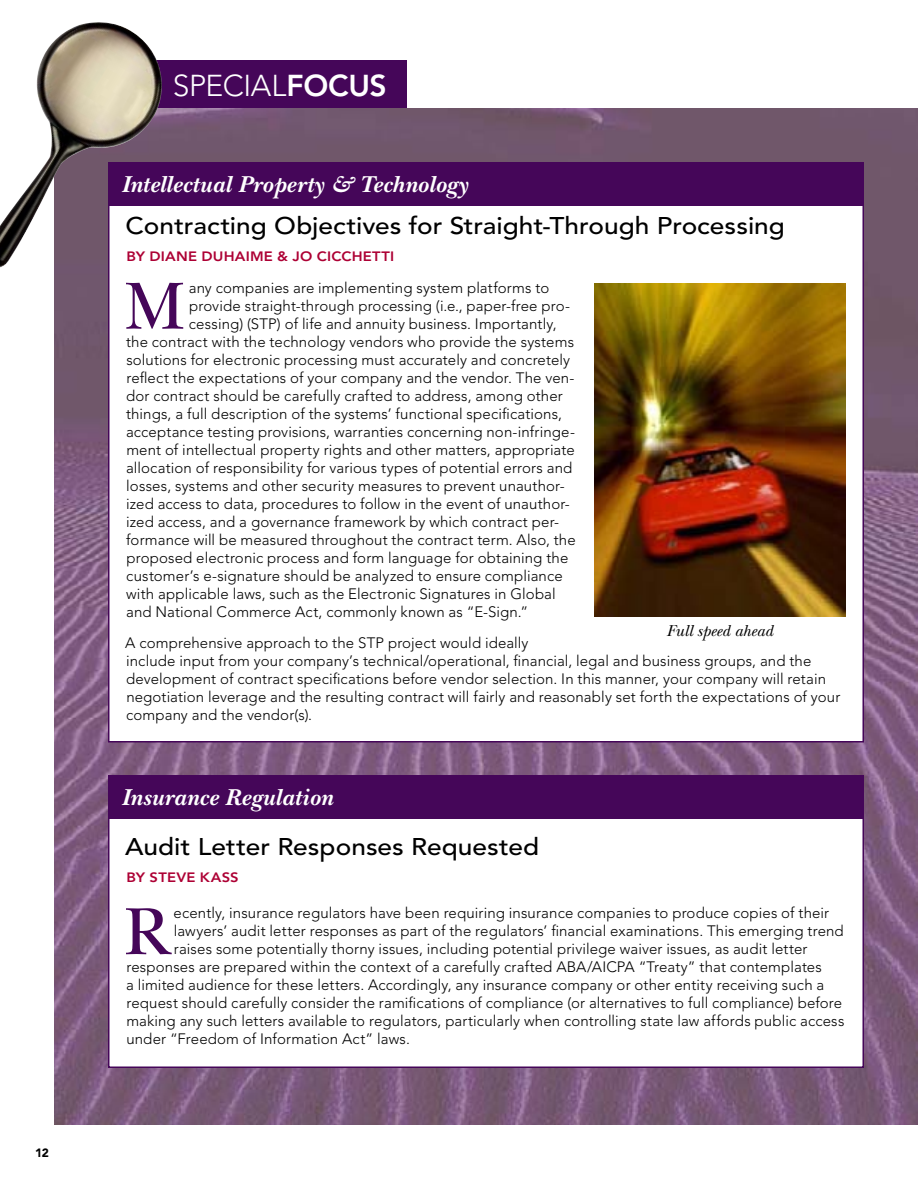
<style>
.page{position:relative;width:918px;height:1188px;background:#fff}
.page>*{position:absolute;margin:0;border:0;box-sizing:border-box;transform-origin:0 0}
.t1{font:69.6px "New Baskerville Std";color:#450659}
.t2{font:300 30px "Avenir LT Std";color:#fff}
.t3{font:800 30px "Avenir LT Std";letter-spacing:-.01em;color:#fff}
.t4{font:500 24px "Avenir LT Std";color:#000;scale:1.09 1}
.t5{font:italic 700 24px "New Baskerville Std";letter-spacing:.02em;color:#fff}
.t6{font:italic 16.5px "New Baskerville Std";letter-spacing:.005em;color:#000}
.t7{font:300 15px/18px "Avenir LT Std";letter-spacing:.01em;color:#000}
.t8{font:800 13.5px "Avenir LT Std";letter-spacing:.015em;color:#ad0034;scale:1.09 1}
.t9{font:900 12px "Avenir LT Std";color:#000}
</style>
<div class="page">
<div style="left:152px;top:60px;width:255px;height:50px;background:#450659"></div>
<img style="left:54px;top:108px;width:864px;height:1017px">
<div style="left:109px;top:163px;width:754px;height:579px;background:#fff"></div>
<div style="left:108px;top:162px;width:756px;height:44px;background:#450659"></div>
<div style="left:109px;top:776px;width:754px;height:291px;background:#fff"></div>
<img style="left:0;top:22px;width:169px;height:248px">
<div style="left:108px;top:776px;width:756px;height:43px;background:#450659"></div>
<img style="left:594px;top:284px;width:252px;height:332px">
<p class="t9" style="left:35px;top:1145px;width:15px">12</p>
<h2 class="t2" style="left:173px;top:69px;width:17px">special</h2>
<h2 class="t3" style="left:287px;top:68px;width:102px">FOCUS</h2>
<h3 class="t5" style="left:122px;top:170px;width:348px">Intellectual Property &amp; Technology</h3>
<h3 class="t4" style="left:126px;top:212px;width:606px">Contracting Objectives for Straight-Through Processing</h3>
<p class="t8" style="left:126px;top:248px;width:245px">BY DIANE DUHAIM E &amp; JO CI CCH ETTI</p>
<h1 class="t1" style="left:124px;top:266px;width:63px">M</h1>
<p class="t7" style="left:189px;top:279px;width:362px">any companies are implementing system platforms to</p>
<p class="t7" style="left:189px;top:297px;width:383px">provide straight-through processing (i.e., paper-free pro-</p>
<p class="t7" style="left:189px;top:315px;width:369px">cessing) (STP) of life and annuity business. Importantly,</p>
<p class="t7" style="left:126px;top:333px;width:450px">the contract with the technology vendors who provide the systems</p>
<p class="t7" style="left:126px;top:351px;width:445px">solutions for electronic processing must accurately and concretely</p>
<p class="t7" style="left:126px;top:369px;width:450px">reflect the expectations of your company and the vendor. The ven-</p>
<p class="t7" style="left:126px;top:387px;width:438px">dor contract should be carefully crafted to address, among other</p>
<p class="t7" style="left:126px;top:405px;width:438px">things, a full description of the systems’ functional specifications,</p>
<p class="t7" style="left:126px;top:423px;width:450px">acceptance testing provisions, warranties concerning non-infringe-</p>
<p class="t7" style="left:126px;top:441px;width:450px">ment of intellectual property rights and other matters, appropriate</p>
<p class="t7" style="left:126px;top:459px;width:448px">allocation of responsibility for various types of potential errors and</p>
<p class="t7" style="left:126px;top:477px;width:440px">losses, systems and other security measures to prevent unauthor-</p>
<p class="t7" style="left:126px;top:495px;width:445px">ized access to data, procedures to follow in the event of unauthor-</p>
<p class="t7" style="left:126px;top:513px;width:435px">ized access, and a governance framework by which contract per-</p>
<p class="t7" style="left:126px;top:531px;width:451px">formance will be measured throughout the contract term. Also, the</p>
<p class="t7" style="left:127px;top:549px;width:443px">proposed electronic process and form language for obtaining the</p>
<p class="t7" style="left:126px;top:567px;width:438px">customer’s e-signature should be analyzed to ensure compliance</p>
<p class="t7" style="left:126px;top:585px;width:431px">with applicable laws, such as the Electronic Signatures in Global</p>
<p class="t7" style="left:126px;top:603px;width:404px">and National Commerce Act, commonly known as “E-Sign.”</p>
<p class="t7" style="left:125px;top:634px;width:717px">A comprehensive approach to the STP project would ideally<br>include input from your company’s technical/operational, financial, legal and business groups, and the development of contract specifications before vendor selection. In this manner, your company will retain negotiation leverage and the resulting contract will fairly and reasonably set forth the expectations of your company and the vendor(s).</p>
<p class="t6" style="left:667px;top:621px;width:108px">Full speed ahead</p>
<h3 class="t5" style="left:122px;top:784px;width:213px">Insurance Regulation</h3>
<h3 class="t4" style="left:125px;top:833px;width:381px">Audit Letter Responses Requested</h3>
<p class="t8" style="left:126px;top:869px;width:104px">BY STEVE KASS</p>
<h1 class="t1" style="left:124px;top:891px;width:47px">R</h1>
<p class="t7" style="left:174px;top:904px;width:657px">ecently, insurance regulators have been requiring insurance companies to produce copies of their</p>
<p class="t7" style="left:174px;top:922px;width:672px">lawyers’ audit letter responses as part of the regulators’ financial examinations. This emerging trend</p>
<p class="t7" style="left:174px;top:940px;width:635px">raises some potentially thorny issues, including potential privilege waiver issues, as audit letter</p>
<p class="t7" style="left:126px;top:958px;width:697px">responses are prepared within the context of a carefully crafted ABA/AICPA “Treaty” that contemplates</p>
<p class="t7" style="left:126px;top:976px;width:700px">a limited audience for these letters. Accordingly, any insurance company or other entity receiving such a</p>
<p class="t7" style="left:126px;top:994px;width:717px">request should carefully consider the ramifications of compliance (or alternatives to full compliance) before</p>
<p class="t7" style="left:126px;top:1012px;width:720px">making any such letters available to regulators, particularly when controlling state law affords public access</p>
<p class="t7" style="left:126px;top:1030px;width:285px">under “Freedom of Information Act” laws.</p>
</div>
